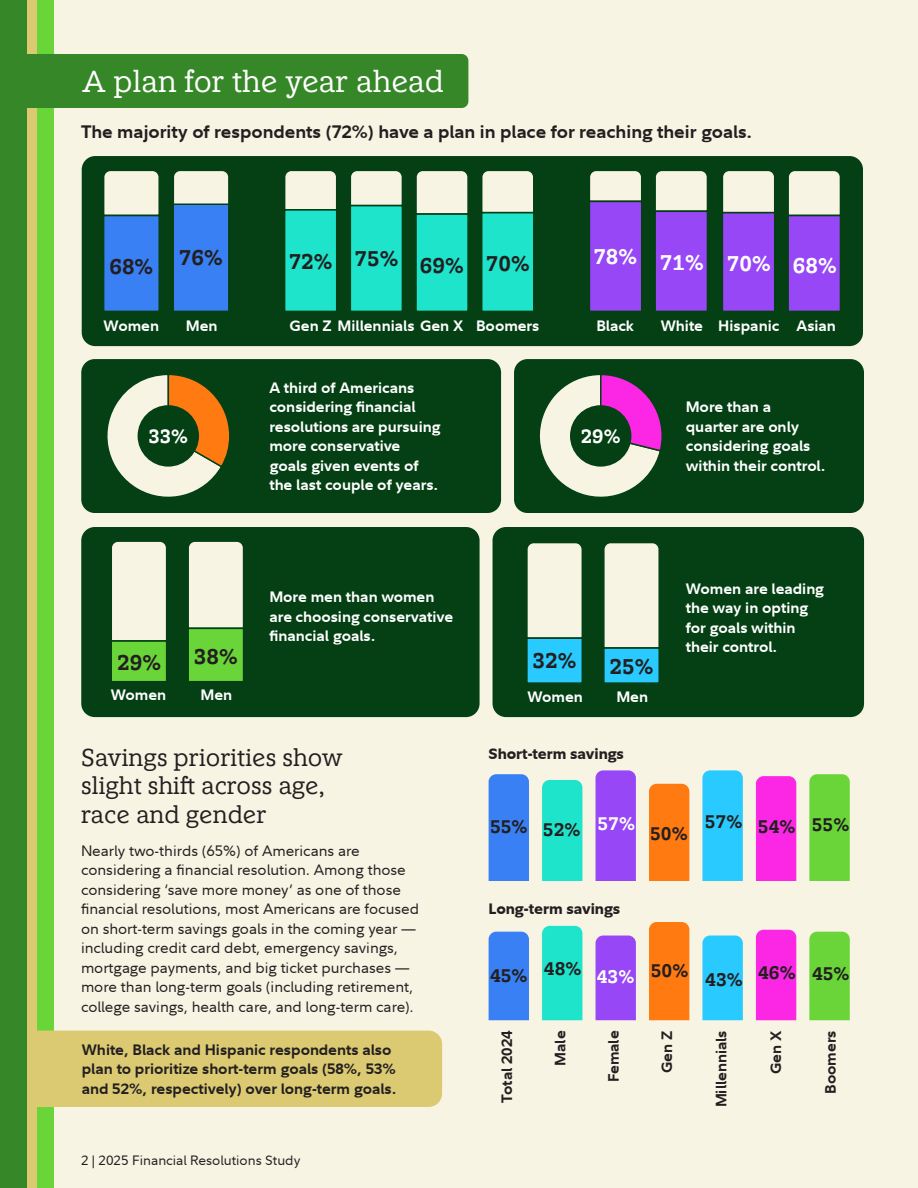
<style>
.page{position:relative;width:918px;height:1188px;background:#f7f4e4}
.page>*{position:absolute;margin:0;border:0;box-sizing:border-box;transform-origin:0 0}
.t1{font:30px "Fidelity Slab";color:#fff}
.t2{font:24px/28.8px "Fidelity Slab";color:#231f20}
.t3{font:700 21px "Fidelity Slab";color:#231f20}
.t4{font:700 21px "Fidelity Slab";color:#fff}
.t5{font:700 18.9px "Fidelity Slab";color:#fff}
.t6{font:700 18px "Fidelity Sans";color:#231f20}
.t7{font:700 18px "Fidelity Slab";color:#231f20}
.t8{font:700 18px "Fidelity Slab";color:#fff}
.t9{font:15px/19.5px "Fidelity Sans";color:#231f20}
.t10{font:700 15px/19.5px "Fidelity Sans";color:#fff}
.t11{font:700 15px/19.5px "Fidelity Sans";color:#231f20}
.t12{font:800 15px "Fidelity Sans";color:#231f20}
.t13{font:13.5px "Fidelity Sans";color:#231f20}
</style>
<div class="page">
<div style="left:82px;top:156px;width:781px;height:190px;background:#044014;border-radius:14px"></div>
<div style="left:81px;top:359px;width:420px;height:154px;background:#044014;border-radius:14px"></div>
<div style="left:81px;top:527px;width:399px;height:190px;background:#044014;border-radius:14px"></div>
<div style="left:493px;top:527px;width:371px;height:190px;background:#044014;border-radius:14px"></div>
<div style="left:514px;top:359px;width:350px;height:154px;background:#044014;border-radius:14px"></div>
<div style="left:0;top:0;width:27px;height:1188px;background:#368727"></div>
<div style="left:27px;top:0;width:10px;height:1188px;background:#dbca72"></div>
<div style="left:37px;top:0;width:17px;height:1188px;background:#6ad539"></div>
<div style="left:27px;top:54px;width:441px;height:54px;background:#368727"></div>
<div style="left:37px;top:1031px;width:405px;height:76px;background:#dbca72"></div>
<svg style="left:104px;top:171px;width:55px;height:44px;background:#ededdc"></svg>
<svg style="left:174px;top:171px;width:55px;height:33px;background:#ecebda"></svg>
<div style="left:173px;top:204px;width:57px;height:108px;background:#3880f3;border:2px solid #044014"></div>
<div style="left:103px;top:215px;width:57px;height:97px;background:#3880f3;border:2px solid #044014"></div>
<div style="left:285px;top:171px;width:51px;height:38px;background:#f7f4e4"></div>
<div style="left:284px;top:209px;width:53px;height:103px;background:#1de4ca;border:2px solid #044014"></div>
<svg style="left:351px;top:171px;width:51px;height:34px;background:#efeedd"></svg>
<div style="left:350px;top:205px;width:53px;height:107px;background:#1de4ca;border:2px solid #044014"></div>
<div style="left:416px;top:171px;width:52px;height:42px;background:#f7f4e4"></div>
<div style="left:415px;top:213px;width:54px;height:99px;background:#1de4ca;border:2px solid #044014"></div>
<svg style="left:482px;top:171px;width:51px;height:41px;background:#f0efde"></svg>
<div style="left:481px;top:212px;width:54px;height:100px;background:#1de4ca;border:2px solid #044014"></div>
<svg style="left:590px;top:171px;width:51px;height:30px;background:#edecdb"></svg>
<svg style="left:655px;top:171px;width:52px;height:40px;background:#eaead8"></svg>
<svg style="left:723px;top:171px;width:51px;height:41px;background:#f2f0df"></svg>
<svg style="left:788px;top:171px;width:52px;height:44px;background:#ececda"></svg>
<div style="left:589px;top:201px;width:53px;height:111px;background:#9747f6;border:2px solid #044014"></div>
<div style="left:654px;top:211px;width:54px;height:101px;background:#9747f6;border:2px solid #044014"></div>
<div style="left:722px;top:212px;width:53px;height:100px;background:#9747f6;border:2px solid #044014"></div>
<div style="left:787px;top:215px;width:54px;height:97px;background:#9747f6;border:2px solid #044014"></div>
<svg style="left:107px;top:375px;width:123px;height:122px"></svg>
<div style="left:138px;top:405px;width:61px;height:62px;background:#044014;border-radius:50%"></div>
<svg style="left:539px;top:375px;width:123px;height:122px"></svg>
<div style="left:570px;top:405px;width:61px;height:62px;background:#044014;border-radius:50%"></div>
<div style="left:188px;top:541px;width:55px;height:87px;background:#f7f4e4"></div>
<div style="left:112px;top:541px;width:54px;height:99px;background:#f7f4e4"></div>
<div style="left:187px;top:628px;width:57px;height:54px;background:#6ad539;border:2px solid #044014"></div>
<div style="left:111px;top:640px;width:56px;height:42px;background:#6ad539;border:2px solid #044014"></div>
<div style="left:527px;top:543px;width:55px;height:94px;background:#f7f4e4"></div>
<div style="left:604px;top:543px;width:55px;height:104px;background:#f7f4e4"></div>
<div style="left:526px;top:637px;width:57px;height:47px;background:#28caff;border:2px solid #044014"></div>
<div style="left:603px;top:647px;width:57px;height:37px;background:#28caff;border:2px solid #044014"></div>
<div style="left:488px;top:774px;width:41px;height:107px;background:#3880f3"></div>
<div style="left:542px;top:780px;width:41px;height:101px;background:#1de4ca"></div>
<div style="left:595px;top:770px;width:41px;height:111px;background:#9747f6"></div>
<div style="left:649px;top:783px;width:41px;height:98px;background:#ff7a11"></div>
<div style="left:702px;top:770px;width:41px;height:111px;background:#28caff"></div>
<div style="left:755px;top:776px;width:42px;height:105px;background:#fc27e5"></div>
<div style="left:809px;top:774px;width:41px;height:107px;background:#6ad539"></div>
<div style="left:488px;top:931px;width:41px;height:90px;background:#3880f3"></div>
<svg style="left:542px;top:925px;width:41px;height:96px;background:#25e4ca"></svg>
<svg style="left:595px;top:935px;width:41px;height:86px;background:#9a4df5"></svg>
<div style="left:649px;top:922px;width:41px;height:99px;background:#ff7a11"></div>
<svg style="left:702px;top:935px;width:41px;height:86px;background:#2fcbfd"></svg>
<svg style="left:755px;top:929px;width:42px;height:92px;background:#fb33e4"></svg>
<svg style="left:809px;top:931px;width:41px;height:90px;background:#6fd63f"></svg>
<p class="t1" style="left:82px;top:63px;width:364px">A plan for the year ahead</p>
<p class="t6" style="left:81px;top:120px;width:673px">The majority of respondents (72%) have a plan in place for reaching their goals.</p>
<p class="t3" style="left:109px;top:253px;width:45px">68%</p>
<p class="t10" style="left:104px;top:315px;width:57px">Women</p>
<p class="t3" style="left:179px;top:244px;width:45px">76%</p>
<p class="t3" style="left:289px;top:248px;width:45px">72%</p>
<p class="t3" style="left:355px;top:246px;width:45px">75%</p>
<p class="t3" style="left:420px;top:253px;width:45px">69%</p>
<p class="t3" style="left:486px;top:250px;width:45px">70%</p>
<p class="t4" style="left:593px;top:243px;width:45px">78%</p>
<p class="t4" style="left:660px;top:249px;width:45px">71%</p>
<p class="t4" style="left:727px;top:250px;width:45px">70%</p>
<p class="t4" style="left:793px;top:252px;width:45px">68%</p>
<p class="t10" style="left:186px;top:315px;width:33px">Men</p>
<p class="t10" style="left:289px;top:315px;width:175px">Gen Z Millennials Gen X</p>
<p class="t10" style="left:596px;top:315px;width:39px">Black</p>
<p class="t10" style="left:718px;top:315px;width:63px">Hispanic</p>
<p class="t10" style="left:476px;top:315px;width:65px">Boomers</p>
<p class="t10" style="left:661px;top:315px;width:44px">White</p>
<p class="t10" style="left:797px;top:315px;width:41px">Asian</p>
<p class="t10" style="left:269px;top:378px;width:173px">A third of Americans considering financial resolutions are pursuing more conservative goals given events of the last couple of years.</p>
<p class="t5" style="left:149px;top:424px;width:41px">33%</p>
<p class="t5" style="left:581px;top:424px;width:41px">29%</p>
<p class="t10" style="left:686px;top:397px;width:141px">More than a quarter are only considering goals within their control.</p>
<p class="t3" style="left:117px;top:649px;width:45px">29%</p>
<p class="t3" style="left:194px;top:643px;width:45px">38%</p>
<p class="t10" style="left:269px;top:587px;width:185px">More men than women are choosing conservative financial goals.</p>
<p class="t3" style="left:533px;top:648px;width:45px">32%</p>
<p class="t3" style="left:610px;top:653px;width:45px">25%</p>
<p class="t10" style="left:686px;top:578px;width:140px">Women are leading the way in opting for goals within their control.</p>
<p class="t10" style="left:111px;top:685px;width:57px">Women</p>
<p class="t10" style="left:201px;top:685px;width:33px">Men</p>
<p class="t10" style="left:527px;top:686px;width:57px">Women</p>
<p class="t10" style="left:616px;top:686px;width:33px">Men</p>
<p class="t2" style="left:81px;top:743px;width:263px">Savings priorities show slight shift across age, race and gender</p>
<p class="t9" style="left:81px;top:841px;width:340px">Nearly two-thirds (65%) of Americans are considering a financial resolution. Among those considering ‘save more money’ as one of those financial resolutions, most Americans are focused on short-term savings goals in the coming year — including credit card debt, emergency savings, mortgage payments, and big ticket purchases — more than long-term goals (including retirement, college savings, health care, and long-term care).</p>
<p class="t11" style="left:82px;top:1040px;width:316px">White, Black and Hispanic respondents also plan to prioritize short-term goals (58%, 53% and 52%, respectively) over long-term goals.</p>
<p class="t13" style="left:81px;top:1151px;width:221px">2 | 2025 Financial Resolutions Study</p>
<p class="t12" style="left:489px;top:744px;width:137px">Short-term savings</p>
<p class="t7" style="left:490px;top:816px;width:39px">55%</p>
<p class="t7" style="left:543px;top:818px;width:39px">52%</p>
<p class="t8" style="left:597px;top:813px;width:39px">57%</p>
<p class="t7" style="left:650px;top:822px;width:39px">50%</p>
<p class="t7" style="left:705px;top:810px;width:39px">57%</p>
<p class="t7" style="left:758px;top:816px;width:39px">54%</p>
<p class="t7" style="left:812px;top:814px;width:39px">55%</p>
<p class="t12" style="left:489px;top:899px;width:133px">Long-term savings</p>
<p class="t7" style="left:490px;top:964px;width:39px">45%</p>
<p class="t7" style="left:544px;top:958px;width:39px">48%</p>
<p class="t8" style="left:597px;top:966px;width:39px">43%</p>
<p class="t7" style="left:651px;top:959px;width:39px">50%</p>
<p class="t7" style="left:705px;top:968px;width:39px">43%</p>
<p class="t7" style="left:758px;top:961px;width:39px">46%</p>
<p class="t7" style="left:812px;top:962px;width:39px">45%</p>
<p class="t11" style="left:497px;top:1103px;width:73px;rotate:-90deg">Total 2024</p>
<p class="t11" style="left:550px;top:1066px;width:37px;rotate:-90deg">Male</p>
<p class="t11" style="left:603px;top:1082px;width:53px;rotate:-90deg">Female</p>
<p class="t11" style="left:657px;top:1073px;width:44px;rotate:-90deg">Gen Z</p>
<p class="t11" style="left:711px;top:1107px;width:78px;rotate:-90deg">Millennials</p>
<p class="t11" style="left:766px;top:1074px;width:45px;rotate:-90deg">Gen X</p>
<p class="t11" style="left:820px;top:1094px;width:65px;rotate:-90deg">Boomers</p>
</div>
